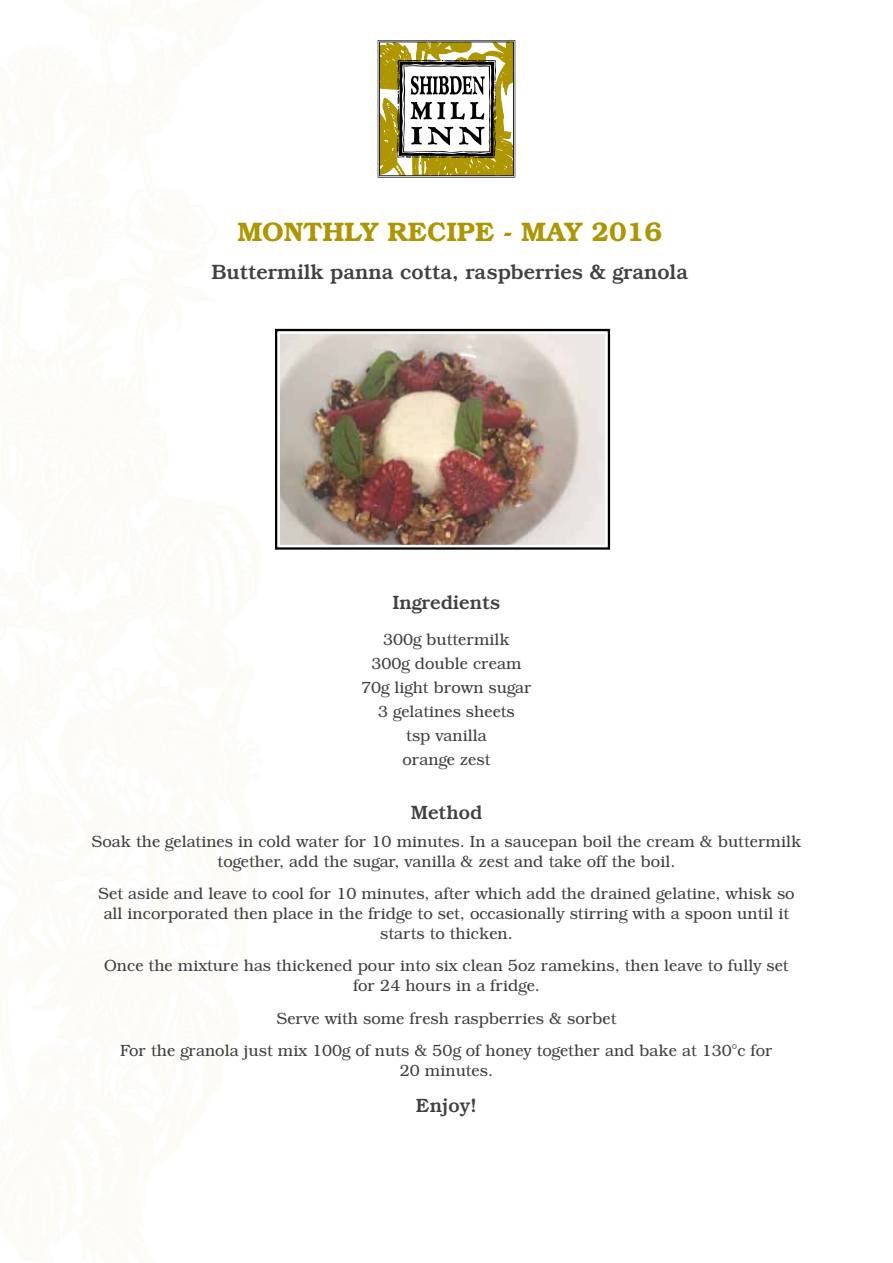
<style>
.page{position:relative;width:893px;height:1263px;background:#fff}
.page>*{position:absolute;margin:0;border:0;box-sizing:border-box;transform-origin:0 0}
.t1{font:600 27px "Bookman IT Cby BT";color:#ad9600}
.t2{font:500 21px "Bookman IT Cby BT";color:#414042}
.t3{font:500 19.5px "Bookman IT Cby BT";color:#414042}
.t4{font:300 16.5px/24px "Bookman IT Cby BT";color:#414042;text-align:center}
</style>
<div class="page">
<svg style="left:378px;top:40px;width:137px;height:138px"></svg>
<div style="left:275px;top:329px;width:335px;height:221px;border:3px solid #000"></div>
<img style="left:280px;top:334px;width:325px;height:210px">
<div style="left:277px;top:331px;width:331px;height:216px;border:2px solid #fff"></div>
<h1 class="t1" style="left:237px;top:215px;width:426px">MONTHLY RECIPE - MAY 2016</h1>
<p class="t2" style="left:211px;top:259px;width:478px">Buttermilk panna cotta, raspberries &amp; granola</p>
<p class="t3" style="left:393px;top:590px;width:109px">Ingredients</p>
<p class="t4" style="left:361px;top:627px;width:172px">300g buttermilk<br>300g double cream<br>70g light brown sugar<br>3 gelatines sheets<br>tsp vanilla<br>orange zest</p>
<p class="t3" style="left:411px;top:800px;width:73px">Method</p>
<p class="t4" style="left:92px;top:831px;width:711px;line-height:19.8px">Soak the gelatines in cold water for 10 minutes. In a saucepan boil the cream &amp; buttermilk together, add the sugar, vanilla &amp; zest and take off the boil.</p>
<p class="t4" style="left:98px;top:884px;width:698px;line-height:19.8px">Set aside and leave to cool for 10 minutes, after which add the drained gelatine, whisk so all incorporated then place in the fridge to set, occasionally stirring with a spoon until it starts to thicken.</p>
<p class="t4" style="left:104px;top:956px;width:686px;line-height:19.8px">Once the mixture has thickened pour into six clean 5oz ramekins, then leave to fully set for 24 hours in a fridge.</p>
<p class="t4" style="left:120px;top:1002px;width:654px;line-height:32.5px">Serve with some fresh raspberries &amp; sorbet<br>For the granola just mix 100g of nuts &amp; 50g of honey together and bake at 130°c for</p>
<p class="t4" style="left:400px;top:1058px;width:95px">20 minutes.</p>
<p class="t3" style="left:416px;top:1094px;width:63px">Enjoy!</p>
</div>
